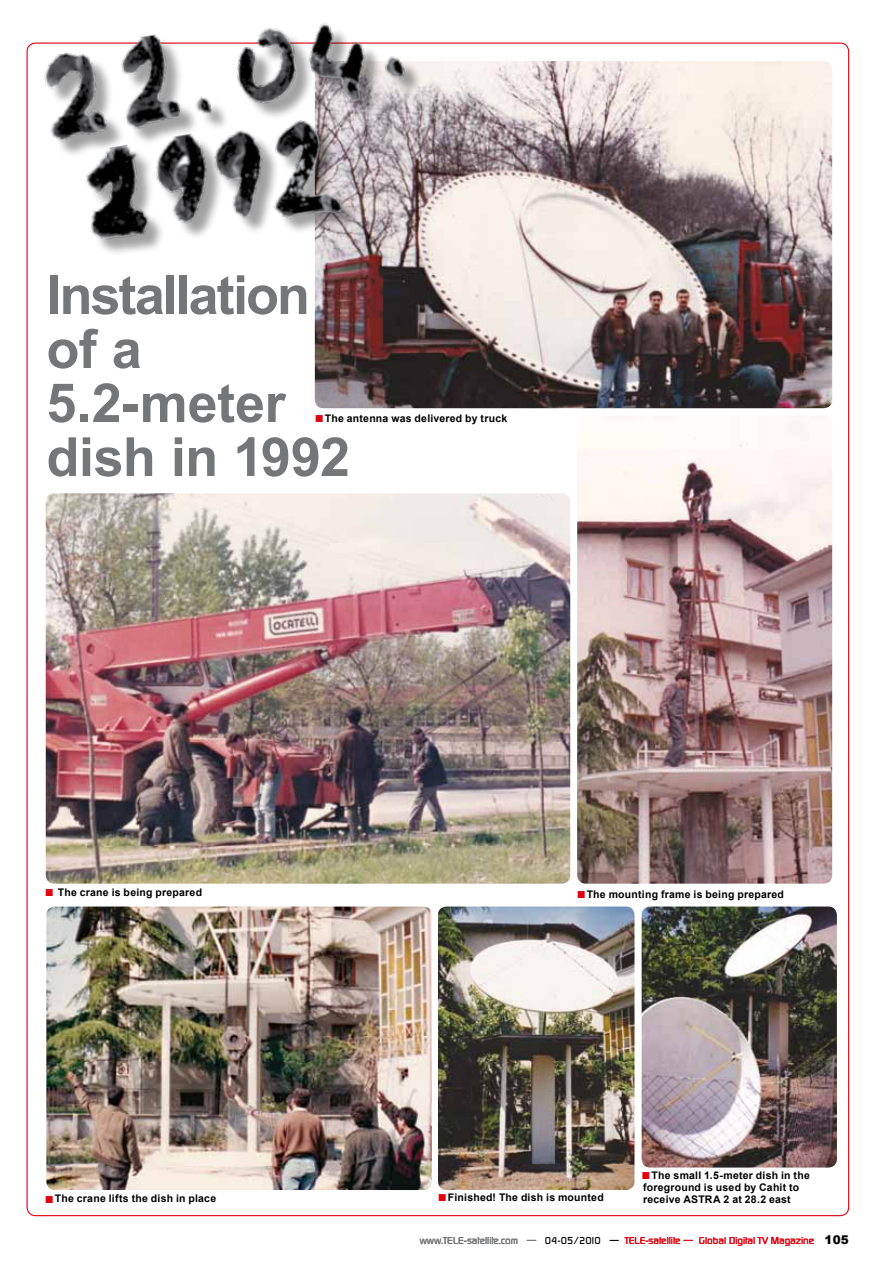
<style>
.page{position:relative;width:893px;height:1263px;background:#fff}
.page>*{position:absolute;margin:0;border:0;box-sizing:border-box;transform-origin:0 0}
.t1{font:700 54px/54px "Arial";letter-spacing:-.03em;color:#757678}
.t2{font:15px "Arial";color:#e30110}
.t3{font:700 10.5px/12px "Arial";letter-spacing:.02em;color:#000}
.t4{font:500 9.75px "Digital";color:#e30110}
.t5{font:500 9.75px "Digital";color:#757678}
.s1{color:#fff}
.s2{font-family:"Arial";font-weight:900;font-size:12px;color:#fff}
</style>
<div class="page">
<img style="left:315px;top:61px;width:517px;height:347px">
<img style="left:26px;top:23px;width:395px;height:151px">
<img style="left:46px;top:493px;width:524px;height:391px">
<img style="left:577px;top:416px;width:255px;height:468px">
<img style="left:46px;top:906px;width:386px;height:284px">
<img style="left:438px;top:906px;width:196px;height:284px">
<img style="left:642px;top:906px;width:195px;height:261px">
<img style="left:64px;top:87px;width:382px;height:177px">
<h1 class="t1" style="left:46px;top:270px;width:305px">Installation of a<br>5.2-meter dish in 1992</h1>
<p class="t3" style="left:325px;top:412px;width:184px">The antenna was delivered by truck</p>
<h2 class="t2" style="left:315px;top:407px;width:11px">■</h2>
<p class="t3" style="left:58px;top:887px;width:146px">The crane is being prepared</p>
<p class="t3" style="left:587px;top:888px;width:199px">The mounting frame is being prepared</p>
<h2 class="t2" style="left:45px;top:881px;width:11px">■</h2>
<h2 class="t2" style="left:577px;top:883px;width:11px">■</h2>
<p class="t3" style="left:55px;top:1193px;width:163px">The crane lifts the dish in place</p>
<p class="t3" style="left:448px;top:1192px;width:157px">Finished! The dish is mounted</p>
<h2 class="t2" style="left:45px;top:1187px;width:11px">■</h2>
<h2 class="t2" style="left:438px;top:1186px;width:11px">■</h2>
<p class="t3" style="left:643px;top:1169px;width:168px;text-indent:9px">The small 1.5-meter dish in the foreground is used by Cahit to receive ASTRA 2 at 28.2 east</p>
<h2 class="t2" style="left:642px;top:1164px;width:11px">■</h2>
<p class="t5" style="left:420px;top:1235px;width:118px">www.TELE-satellite.com —</p>
<p class="t4" style="left:545px;top:1235px;width:305px"><span class="s1">04-05/2010 —</span> TELE-satellite — Global Digital TV Magazine <span class="s2">105</span></p>
</div>
